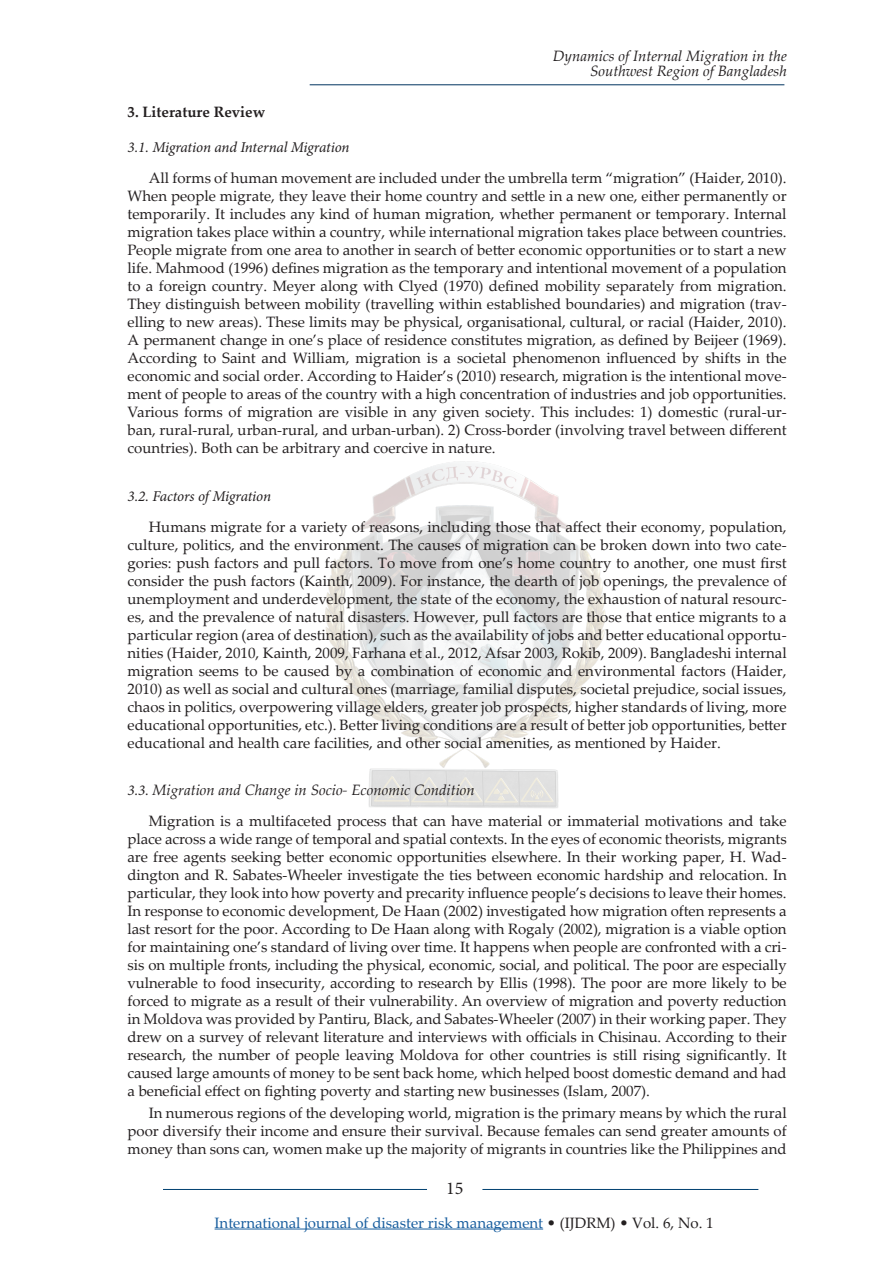
<style>
.page{position:relative;width:893px;height:1263px;background:#fff}
.page>*{position:absolute;margin:0;border:0;box-sizing:border-box;transform-origin:0 0}
.t1{font:18px "Minion Pro";color:#231f20}
.t2{font:15px/18px "Palatino Linotype";color:#231f20;text-align:justify}
.Naslov_2{font:italic 15px/15px "Palatino Linotype";color:#231f20;text-align:right}
.t3{font:15px "Palatino Linotype";color:#175d9e}
.Naslov_2-2{font:italic 15px "Minion Pro";letter-spacing:-.01em;color:#231f20}
.Naslov_1{font:700 15px "Palatino Linotype";color:#231f20}
.s1{font-family:"Minion Pro"}
.s2{color:#231f20}
</style>
<div class="page">
<hr style="left:310px;top:84px;width:474px;height:1px;background:#003360">
<hr style="left:163px;top:1189px;width:264px;height:1px;background:#004071">
<hr style="left:482px;top:1189px;width:276px;height:1px;background:#004071">
<hr style="left:215px;top:1228px;width:328px;height:1px;background:#175d9e">
<img style="left:325px;top:461px;width:281px;height:347px">
<p class="Naslov_2" style="left:553px;top:47px;width:236px">Dynamics of Internal Migration in the<br>Southwest Region of Bangladesh</p>
<p class="Naslov_1" style="left:128px;top:102px;width:139px">3. Literature Review</p>
<p class="Naslov_2-2" style="left:128px;top:137px;width:223px">3.1. Migration and Internal Migration</p>
<p class="t2" style="left:128px;top:168px;width:661px;text-indent:21px">All forms of human movement are included under the umbrella term “migration” (Haider, 2010).<br>When people migrate, they leave their home country and settle in a new one, either permanently or temporarily. It includes any kind of human migration, whether permanent or temporary. Internal migration takes place within a country, while international migration takes place between countries.<br>People migrate from one area to another in search of better economic opportunities or to start a new life. Mahmood (1996) defines migration as the temporary and intentional movement of a population to a foreign country. Meyer along with Clyed (1970) defined mobility separately from migration.<br>They distinguish between mobility (travelling within established boundaries) and migration (trav&shy;elling to new areas). These limits may be physical, organisational, cultural, or racial (Haider, 2010).<br>A permanent change in one’s place of residence constitutes migration, as defined by Beijeer (1969).<br>According to Saint and William, migration is a societal phenomenon influenced by shifts in the economic and social order. According to Haider’s (2010) research, migration is the intentional move&shy;ment of people to areas of the country with a high concentration of industries and job opportunities.<br>Various forms of migration are visible in any given society. This includes: 1) domestic (rural-ur&shy;ban, rural-rural, urban-rural, and urban-urban). 2) Cross-border (involving travel between different countries). Both can be arbitrary and coercive in nature.</p>
<p class="Naslov_2-2" style="left:128px;top:486px;width:145px">3.2. Factors of Migration</p>
<p class="t2" style="left:128px;top:517px;width:661px;text-indent:21px">Humans migrate for a variety of reasons, including those that affect their economy, population, culture, politics, and the environment. The causes of migration can be broken down into two cate&shy;gories: push factors and pull factors. To move from one’s home country to another, one must first consider the push factors (Kainth, 2009). For instance, the dearth of job openings, the prevalence of unemployment and underdevelopment, the state of the economy, the exhaustion of natural resourc&shy;es, and the prevalence of natural disasters. However, pull factors are those that entice migrants to a particular region (area of destination), such as the availability of jobs and better educational opportu&shy;nities (Haider, 2010, Kainth, 2009, Farhana et al., 2012, Afsar 2003, Rokib, 2009). Bangladeshi internal migration seems to be caused by a combination of economic and environmental factors (Haider, 2010) as well as social and cultural ones (marriage, familial disputes, societal prejudice, social issues, chaos in politics, overpowering village elders, greater job prospects, higher standards of living, more educational opportunities, etc.). Better living conditions are a result of better job opportunities, better educational and health care facilities, and other social amenities, as mentioned by Haider.</p>
<p class="Naslov_2" style="left:128px;top:782px;width:349px"><span class="s1">3.3.</span> Migration and Change in Socio- Economic Condition</p>
<p class="t2" style="left:128px;top:811px;width:661px;text-indent:21px">Migration is a multifaceted process that can have material or immaterial motivations and take place across a wide range of temporal and spatial contexts. In the eyes of economic theorists, migrants are free agents seeking better economic opportunities elsewhere. In their working paper, H. Wad&shy;dington and R. Sabates-Wheeler investigate the ties between economic hardship and relocation. In particular, they look into how poverty and precarity influence people’s decisions to leave their homes.<br>In response to economic development, De Haan (2002) investigated how migration often represents a last resort for the poor. According to De Haan along with Rogaly (2002), migration is a viable option for maintaining one’s standard of living over time. It happens when people are confronted with a cri&shy;sis on multiple fronts, including the physical, economic, social, and political. The poor are especially vulnerable to food insecurity, according to research by Ellis (1998). The poor are more likely to be forced to migrate as a result of their vulnerability. An overview of migration and poverty reduction in Moldova was provided by Pantiru, Black, and Sabates-Wheeler (2007) in their working paper. They drew on a survey of relevant literature and interviews with officials in Chisinau. According to their research, the number of people leaving Moldova for other countries is still rising significantly. It caused large amounts of money to be sent back home, which helped boost domestic demand and had a beneficial effect on fighting poverty and starting new businesses (Islam, 2007).</p>
<p class="t2" style="left:128px;top:1104px;width:661px;text-indent:21px">In numerous regions of the developing world, migration is the primary means by which the rural poor diversify their income and ensure their survival. Because females can send greater amounts of money than sons can, women make up the majority of migrants in countries like the Philippines and</p>
<p class="t1" style="left:446px;top:1176px;width:19px">15</p>
<p class="t3" style="left:215px;top:1212px;width:501px">International journal of disaster risk management <span class="s2">• (IJDRM) • Vol. 6, No. 1</span></p>
</div>
